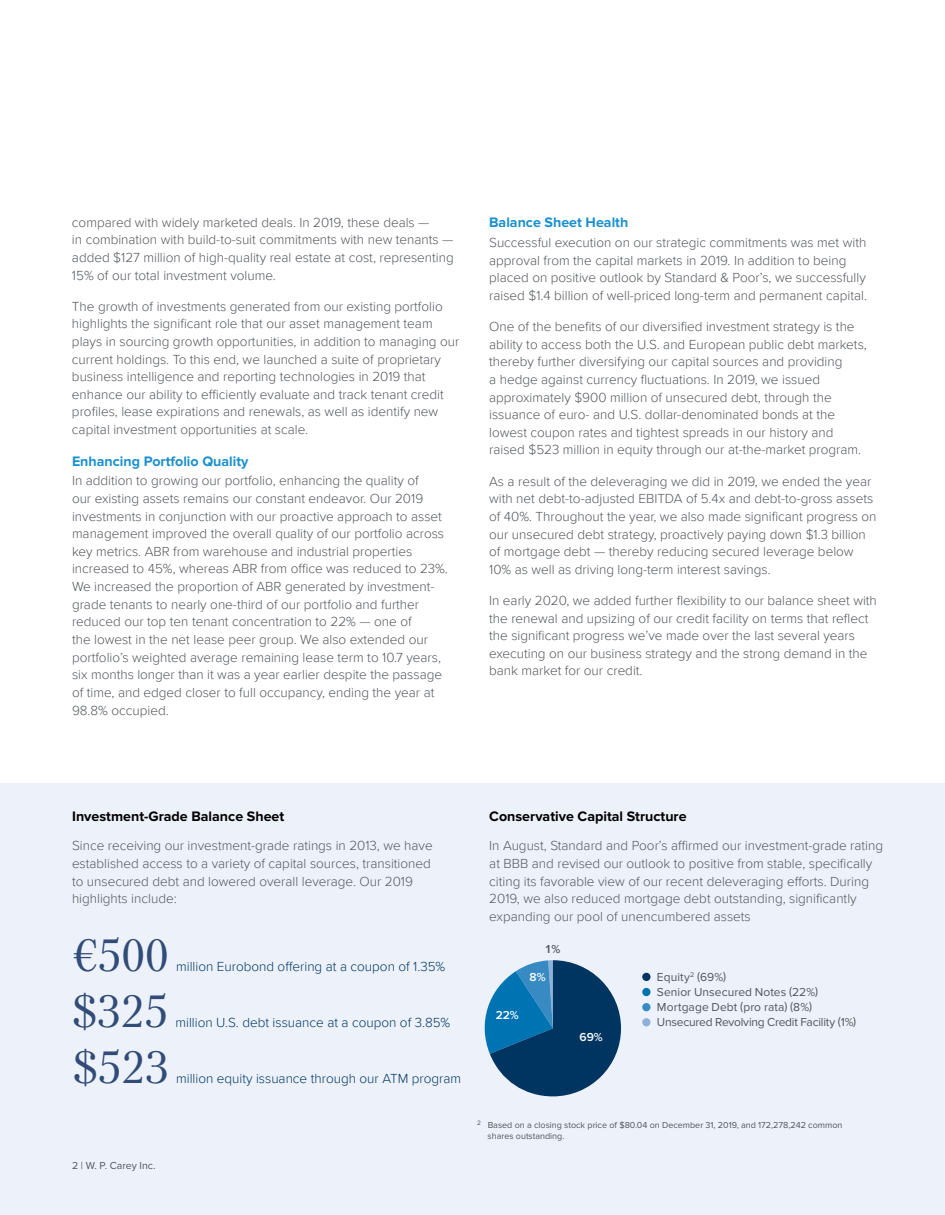
<style>
.page{position:relative;width:945px;height:1215px;background:#fff}
.page>*{position:absolute;margin:0;border:0;box-sizing:border-box;transform-origin:0 0}
.t1{font:45px "Petersburg";color:#324c78}
.t2{font:700 14.25px "Proxima Nova";color:#000}
.t3{font:700 14.25px "Proxima Nova";color:#1a90ce}
.t4{font:300 13.5px/17.7px "Proxima Nova";color:#52555b}
.t5{font:300 13.5px "Proxima Nova";color:#003562}
.t6{font:12px/15px "Proxima Nova";letter-spacing:.005em;color:#52555b}
.t7{font:600 12px "Proxima Nova";color:#fff}
.t8{font:600 12px "Proxima Nova";color:#52555b}
.t9{font:10.5px "Proxima Nova";color:#52555b}
.t10{font:9px/11.2px "Proxima Nova";color:#52555b}
</style>
<div class="page">
<div style="left:0;top:783px;width:945px;height:432px;background:#edf2fa"></div>
<div style="left:642px;top:988px;width:9px;height:8px;background:#0074b3;border-radius:50%"></div>
<div style="left:642px;top:973px;width:9px;height:8px;background:#003562;border-radius:50%"></div>
<div style="left:642px;top:1003px;width:9px;height:8px;background:#378bc2;border-radius:50%"></div>
<div style="left:642px;top:1018px;width:9px;height:8px;background:#8db1d8;border-radius:50%"></div>
<svg style="left:485px;top:960px;width:136px;height:136px"></svg>
<p class="t4" style="left:72px;top:213px;width:383px">compared with widely marketed deals. In 2019, these deals —<br>in combination with build-to-suit commitments with new tenants — added $127 million of high-quality real estate at cost, representing 15% of our total investment volume.</p>
<p class="t4" style="left:72px;top:297px;width:389px">The growth of investments generated from our existing portfolio highlights the significant role that our asset management team plays in sourcing growth opportunities, in addition to managing our current holdings. To this end, we launched a suite of proprietary business intelligence and reporting technologies in 2019 that enhance our ability to efficiently evaluate and track tenant credit profiles, lease expirations and renewals, as well as identify new capital investment opportunities at scale.</p>
<p class="t3" style="left:72px;top:453px;width:178px">Enhancing Portfolio Quality</p>
<p class="t4" style="left:72px;top:471px;width:377px">In addition to growing our portfolio, enhancing the quality of<br>our existing assets remains our constant endeavor. Our 2019 investments in conjunction with our proactive approach to asset management improved the overall quality of our portfolio across key metrics. ABR from warehouse and industrial properties increased to 45%, whereas ABR from office was reduced to 23%.<br>We increased the proportion of ABR generated by investment&shy;grade tenants to nearly one-third of our portfolio and further reduced our top ten tenant concentration to 22% — one of<br>the lowest in the net lease peer group. We also extended our portfolio’s weighted average remaining lease term to 10.7 years, six months longer than it was a year earlier despite the passage of time, and edged closer to full occupancy, ending the year at 98.8% occupied.</p>
<p class="t3" style="left:489px;top:214px;width:141px">Balance Sheet Health</p>
<p class="t4" style="left:489px;top:233px;width:379px">Successful execution on our strategic commitments was met with approval from the capital markets in 2019. In addition to being placed on positive outlook by Standard &amp; Poor’s, we successfully raised $1.4 billion of well-priced long-term and permanent capital.</p>
<p class="t4" style="left:489px;top:317px;width:379px">One of the benefits of our diversified investment strategy is the ability to access both the U.S. and European public debt markets, thereby further diversifying our capital sources and providing<br>a hedge against currency fluctuations. In 2019, we issued approximately $900 million of unsecured debt, through the issuance of euro- and U.S. dollar-denominated bonds at the lowest coupon rates and tightest spreads in our history and raised $523 million in equity through our at-the-market program.</p>
<p class="t4" style="left:489px;top:472px;width:389px">As a result of the deleveraging we did in 2019, we ended the year with net debt-to-adjusted EBITDA of 5.4x and debt-to-gross assets of 40%. Throughout the year, we also made significant progress on our unsecured debt strategy, proactively paying down $1.3 billion of mortgage debt — thereby reducing secured leverage below 10% as well as driving long-term interest savings.</p>
<p class="t4" style="left:489px;top:591px;width:389px">In early 2020, we added further flexibility to our balance sheet with the renewal and upsizing of our credit facility on terms that reflect the significant progress we’ve made over the last several years executing on our business strategy and the strong demand in the bank market for our credit.</p>
<p class="t2" style="left:72px;top:808px;width:214px">Investment-Grade Balance Sheet</p>
<p class="t4" style="left:72px;top:836px;width:362px">Since receiving our investment-grade ratings in 2013, we have established access to a variety of capital sources, transitioned to unsecured debt and lowered overall leverage. Our 2019 highlights include:</p>
<h1 class="t1" style="left:74px;top:925px;width:96px">€500</h1>
<h1 class="t1" style="left:74px;top:981px;width:96px">$325</h1>
<h1 class="t1" style="left:74px;top:1037px;width:96px">$523</h1>
<p class="t5" style="left:176px;top:956px;width:271px">million Eurobond offering at a coupon of 1.35%</p>
<p class="t5" style="left:176px;top:1012px;width:276px">million U.S. debt issuance at a coupon of 3.85%</p>
<p class="t5" style="left:176px;top:1068px;width:287px">million equity issuance through our ATM program</p>
<p class="t9" style="left:72px;top:1160px;width:85px">2 | W. P. Carey Inc.</p>
<p class="t2" style="left:489px;top:808px;width:199px">Conservative Capital Structure</p>
<p class="t4" style="left:489px;top:836px;width:395px">In August, Standard and Poor’s affirmed our investment-grade rating at BBB and revised our outlook to positive from stable, specifically citing its favorable view of our recent deleveraging efforts. During 2019, we also reduced mortgage debt outstanding, significantly expanding our pool of unencumbered assets</p>
<p class="t7" style="left:496px;top:1008px;width:24px">22%</p>
<p class="t8" style="left:546px;top:943px;width:16px">1%</p>
<p class="t7" style="left:530px;top:970px;width:17px">8%</p>
<p class="t7" style="left:580px;top:1030px;width:25px">69%</p>
<p class="t6" style="left:657px;top:970px;width:201px">Equity<sup>2</sup> (69%)<br>Senior Unsecured Notes (22%)<br>Mortgage Debt (pro rata) (8%)<br>Unsecured Revolving Credit Facility (1%)</p>
<p class="t10" style="left:488px;top:1119px;width:356px;text-indent:-10px"><sup>2</sup> Based on a closing stock price of $80.04 on December 31, 2019, and 172,278,242 common shares outstanding.</p>
</div>
